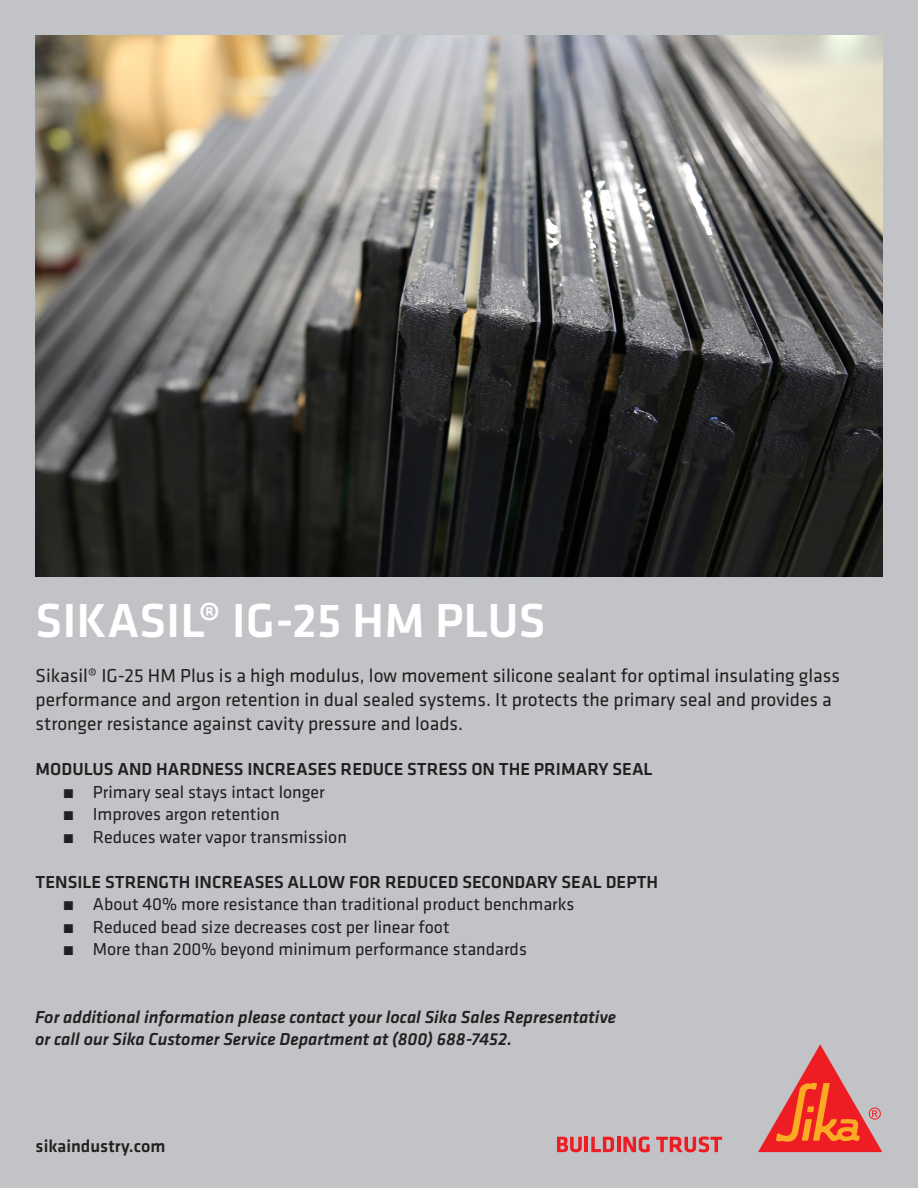
<style>
.page{position:relative;width:918px;height:1188px;background:#c2c3c6}
.page>*{position:absolute;margin:0;border:0;box-sizing:border-box;transform-origin:0 0}
.t1{font:500 49.5px "Klavika";color:#fff}
.t2{font:19.5px/24px "Klavika";color:#231f20}
.t3{font:18px "Klavika";color:#231f20}
.t4{font:500 18px "Klavika";color:#231f20}
.t5{font:italic 500 18px "Klavika";color:#231f20}
.s1{font-weight:300}
</style>
<div class="page">
<svg style="left:557px;top:1137px;width:25px;height:15px"></svg>
<hr style="left:585px;top:1137px;width:3px;height:15px;background:#ee1d23">
<svg style="left:591px;top:1137px;width:23px;height:15px"></svg>
<hr style="left:617px;top:1137px;width:3px;height:15px;background:#ee1d23">
<svg style="left:623px;top:1136px;width:27px;height:16px"></svg>
<svg style="left:656px;top:1136px;width:66px;height:16px"></svg>
<svg style="left:758px;top:1044px;width:124px;height:108px"></svg>
<img style="left:36px;top:36px;width:846px;height:541px">
<p class="t1" style="left:36px;top:588px;width:511px">SIKASIL® IG-25 HM PLUS</p>
<p class="t2" style="left:36px;top:664px;width:806px">Sikasil® IG-25 HM Plus is a high modulus, low movement silicone sealant for optimal insulating glass performance and argon retention in dual sealed systems. It protects the primary seal and provides a stronger resistance against cavity pressure and loads.</p>
<p class="t4" style="left:36px;top:757px;width:619px">MODULUS AND HARDNESS INCREASES REDUCE STRESS ON THE PRIMARY SEAL</p>
<p class="t3" style="left:63px;top:782px;width:264px"><span class="s1">́</span> Primary seal stays intact longer</p>
<p class="t3" style="left:63px;top:804px;width:219px"><span class="s1">́</span> Improves argon retention</p>
<p class="t3" style="left:63px;top:827px;width:286px"><span class="s1">́</span> Reduces water vapor transmission</p>
<p class="t4" style="left:36px;top:869px;width:624px">TENSILE STRENGTH INCREASES ALLOW FOR REDUCED SECONDARY SEAL DEPTH</p>
<p class="t3" style="left:63px;top:894px;width:513px"><span class="s1">́</span> About 40% more resistance than traditional product benchmarks</p>
<p class="t3" style="left:63px;top:917px;width:389px"><span class="s1">́</span> Reduced bead size decreases cost per linear foot</p>
<p class="t3" style="left:63px;top:939px;width:466px"><span class="s1">́</span> More than 200% beyond minimum performance standards</p>
<p class="t5" style="left:35px;top:1005px;width:583px">For additional information please contact your local Sika Sales Representative</p>
<p class="t5" style="left:35px;top:1027px;width:479px">or call our Sika Customer Service Department at (800) 688-7452.</p>
<p class="t4" style="left:36px;top:1134px;width:131px">sikaindustry.com</p>
</div>
